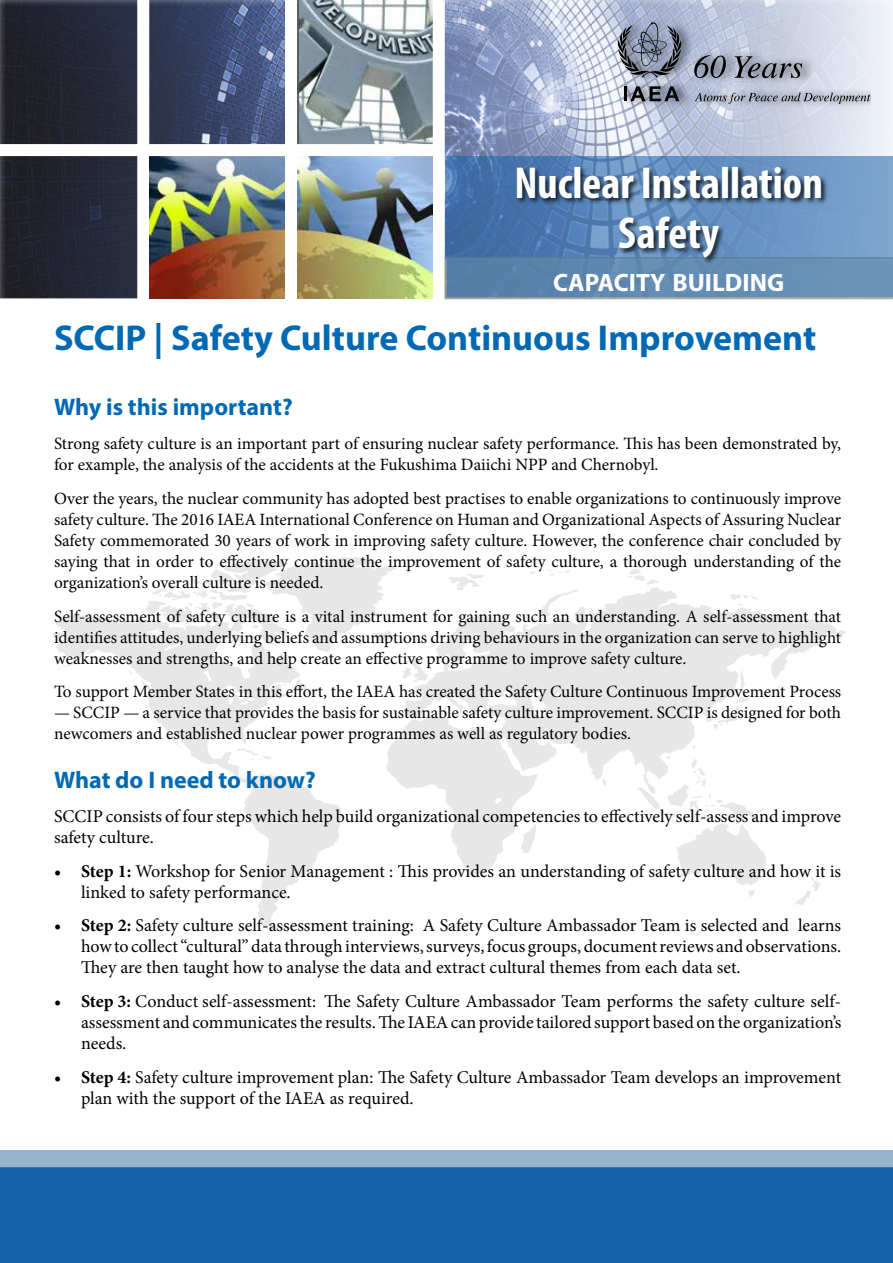
<style>
.page{position:relative;width:893px;height:1263px;background:#fff}
.page>*{position:absolute;margin:0;border:0;box-sizing:border-box;transform-origin:0 0}
.t1{font:700 condensed 45px/49.5px "Myriad Pro";color:#fff;text-align:center}
.t2{font:700 36px "Myriad Pro";color:#0069b4}
.t3{font:700 25.2px "Myriad Pro";color:#fff}
.t4{font:700 24px "Myriad Pro";color:#0069b4}
.t5{font:18px/21px "Minion Pro";letter-spacing:-.005em;color:#000}
.t6{font:17.25px/21px "Minion Pro";letter-spacing:-.005em;color:#000}
.s1{font-weight:700}
</style>
<div class="page">
<svg style="left:530px;top:571px;width:6px;height:3px"></svg>
<svg style="left:549px;top:570px;width:21px;height:5px"></svg>
<svg style="left:629px;top:569px;width:30px;height:16px"></svg>
<svg style="left:386px;top:587px;width:460px;height:288px"></svg>
<svg style="left:52px;top:614px;width:289px;height:316px"></svg>
<svg style="left:402px;top:658px;width:26px;height:25px"></svg>
<svg style="left:80px;top:659px;width:5px;height:3px"></svg>
<svg style="left:713px;top:668px;width:36px;height:61px"></svg>
<svg style="left:795px;top:876px;width:25px;height:29px"></svg>
<svg style="left:449px;top:574px;width:36px;height:16px"></svg>
<svg style="left:145px;top:557px;width:252px;height:95px"></svg>
<svg style="left:521px;top:824px;width:17px;height:29px"></svg>
<svg style="left:637px;top:756px;width:129px;height:141px"></svg>
<div style="left:0;top:0;width:893px;height:305px;background:#fff;opacity:.75"></div>
<svg style="left:297px;top:0;width:136px;height:144px;background:#97a3a9"></svg>
<div style="left:0;top:1167px;width:893px;height:96px;background:#165fa9"></div>
<div style="left:0;top:1150px;width:893px;height:17px;background:#98b4cd"></div>
<div style="left:137px;top:0;width:12px;height:304px;background:#fff"></div>
<div style="left:433px;top:0;width:12px;height:304px;background:#fff"></div>
<div style="left:0;top:298px;width:893px;height:12px;background:#fff"></div>
<img style="left:149px;top:156px;width:284px;height:142px">
<div style="left:618px;top:15px;width:252px;height:96px;background:#000;opacity:.62"></div>
<svg style="left:695px;top:93px;width:175px;height:11px;background:#9a9fac"></svg>
<svg style="left:694px;top:55px;width:32px;height:23px"></svg>
<svg style="left:734px;top:56px;width:68px;height:22px"></svg>
<svg style="left:618px;top:22px;width:64px;height:56px;background:#7a8193"></svg>
<hr style="left:624px;top:86px;width:3px;height:15px;background:#000">
<svg style="left:631px;top:86px;width:48px;height:15px"></svg>
<svg style="left:444px;top:257px;width:449px;height:43px;background:#688eb1"></svg>
<svg style="left:445px;top:156px;width:448px;height:103px;background:#5c87b9"></svg>
<div style="left:516px;top:166px;width:312px;height:99px;background:#000;opacity:.75"></div>
<div style="left:285px;top:0;width:12px;height:304px;background:#fff"></div>
<div style="left:0;top:144px;width:439px;height:12px;background:#fff"></div>
<h1 class="t1" style="left:514px;top:158px;width:310px">Nuclear Installation<br>Safety</h1>
<h3 class="t3" style="left:553px;top:266px;width:233px">CAPACITY BUILDING</h3>
<h2 class="t2" style="left:54px;top:315px;width:764px">SCCIP | Safety Culture Continuous Improvement</h2>
<h3 class="t4" style="left:54px;top:391px;width:240px">Why is this important?</h3>
<p class="t6" style="left:54px;top:433px;width:789px">Strong safety culture is an important part of ensuring nuclear safety performance. This has been demonstrated by, for example, the analysis of the accidents at the Fukushima Daiichi NPP and Chernobyl.</p>
<p class="t6" style="left:54px;top:488px;width:789px;text-align:justify">Over the years, the nuclear community has adopted best practises to enable organizations to continuously improve safety culture. The 2016 IAEA International Conference on Human and Organizational Aspects of Assuring Nuclear Safety commemorated 30 years of work in improving safety culture. However, the conference chair concluded by saying that in order to effectively continue the improvement of safety culture, a thorough understanding of the organization’s overall culture is needed.</p>
<p class="t6" style="left:54px;top:606px;width:789px;text-align:justify">Self-assessment of safety culture is a vital instrument for gaining such an understanding. A self-assessment that identifies attitudes, underlying beliefs and assumptions driving behaviours in the organization can serve to highlight weaknesses and strengths, and help create an effective programme to improve safety culture.</p>
<p class="t6" style="left:54px;top:681px;width:789px">To support Member States in this effort, the IAEA has created the Safety Culture Continuous Improvement Process</p>
<p class="t6" style="left:54px;top:702px;width:789px">— SCCIP — a service that provides the basis for sustainable safety culture improvement. SCCIP is designed for both newcomers and established nuclear power programmes as well as regulatory bodies.</p>
<h3 class="t4" style="left:54px;top:764px;width:263px">What do I need to know?</h3>
<p class="t5" style="left:54px;top:806px;width:789px">SCCIP consists of four steps which help build organizational competencies to effectively self-assess and improve safety culture.</p>
<p class="t5" style="left:81px;top:860px;width:762px;text-indent:-27px"><span class="s1">• Step 1:</span> Workshop for Senior Management : This provides an understanding of safety culture and how it is linked to safety performance.</p>
<p class="t5" style="left:81px;top:915px;width:762px;text-align:justify;text-indent:-27px"><span class="s1">• Step 2:</span> Safety culture self-assessment training: A Safety Culture Ambassador Team is selected and learns how to collect “cultural” data through interviews, surveys, focus groups, document reviews and observations.<br>They are then taught how to analyse the data and extract cultural themes from each data set.</p>
<p class="t5" style="left:81px;top:991px;width:762px;text-align:justify;text-indent:-27px"><span class="s1">• Step 3:</span> Conduct self-assessment: The Safety Culture Ambassador Team performs the safety culture self&shy;assessment and communicates the results. The IAEA can provide tailored support based on the organization’s needs.</p>
<p class="t5" style="left:81px;top:1067px;width:762px;text-indent:-27px"><span class="s1">• Step 4:</span> Safety culture improvement plan: The Safety Culture Ambassador Team develops an improvement plan with the support of the IAEA as required.</p>
</div>
